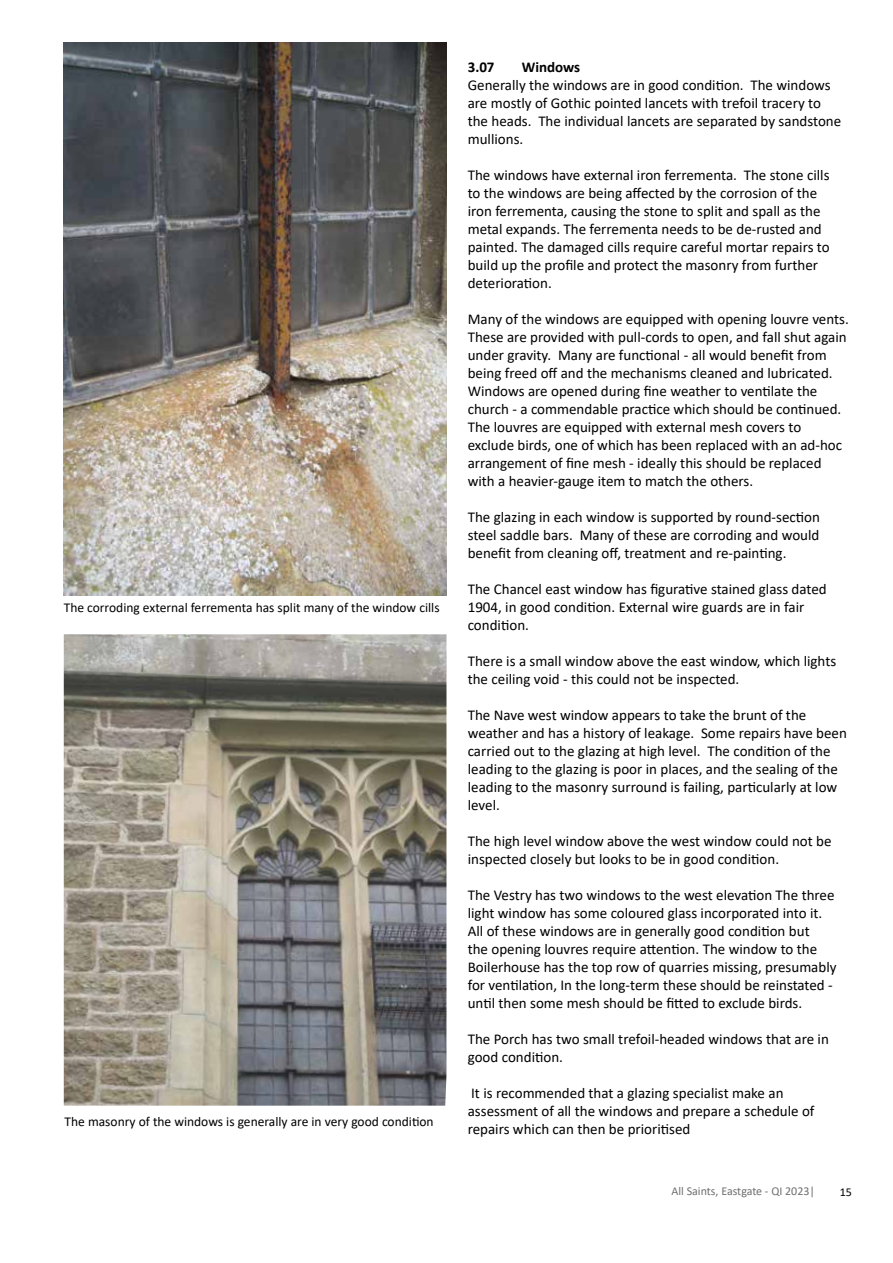
<style>
.page{position:relative;width:893px;height:1263px;background:#fff}
.page>*{position:absolute;margin:0;border:0;box-sizing:border-box;transform-origin:0 0}
.t1{font:15px/18px "Calibri";color:#000}
.t2{font:700 15px "Calibri";color:#000}
.t3{font:13.5px "Calibri";color:#000}
.t4{font:12px "Calibri";color:#706f6f}
.t5{font:12px "Calibri";color:#000}
</style>
<div class="page">
<img style="left:64px;top:43px;width:382px;height:552px">
<img style="left:64px;top:634px;width:382px;height:472px">
<p class="t3" style="left:64px;top:598px;width:377px">The corroding external ferrementa has split many of the window cills</p>
<p class="t3" style="left:65px;top:1112px;width:371px">The masonry of the windows is generally are in very good condition</p>
<p class="t2" style="left:468px;top:56px;width:28px">3.07</p>
<p class="t2" style="left:522px;top:56px;width:60px">Windows</p>
<p class="t1" style="left:468px;top:75px;width:375px">Generally the windows are in good condition. The windows are mostly of Gothic pointed lancets with trefoil tracery to the heads. The individual lancets are separated by sandstone mullions.</p>
<p class="t1" style="left:468px;top:165px;width:363px">The windows have external iron ferrementa. The stone cills to the windows are being affected by the corrosion of the iron ferrementa, causing the stone to split and spall as the metal expands. The ferrementa needs to be de-rusted and painted. The damaged cills require careful mortar repairs to build up the profile and protect the masonry from further deterioration.</p>
<p class="t1" style="left:468px;top:309px;width:383px">Many of the windows are equipped with opening louvre vents.<br>These are provided with pull-cords to open, and fall shut again under gravity. Many are functional - all would benefit from being freed off and the mechanisms cleaned and lubricated.<br>Windows are opened during fine weather to ventilate the church - a commendable practice which should be continued.<br>The louvres are equipped with external mesh covers to exclude birds, one of which has been replaced with an ad-hoc arrangement of fine mesh - ideally this should be replaced with a heavier-gauge item to match the others.</p>
<p class="t1" style="left:468px;top:507px;width:354px;text-align:justify">The glazing in each window is supported by round-section steel saddle bars. Many of these are corroding and would benefit from cleaning off, treatment and re-painting.</p>
<p class="t1" style="left:468px;top:579px;width:361px">The Chancel east window has figurative stained glass dated<br>1904, in good condition. External wire guards are in fair condition.</p>
<p class="t1" style="left:468px;top:651px;width:370px">There is a small window above the east window, which lights the ceiling void - this could not be inspected.</p>
<p class="t1" style="left:468px;top:705px;width:381px">The Nave west window appears to take the brunt of the weather and has a history of leakage. Some repairs have been carried out to the glazing at high level. The condition of the leading to the glazing is poor in places, and the sealing of the leading to the masonry surround is failing, particularly at low level.</p>
<p class="t1" style="left:468px;top:831px;width:365px">The high level window above the west window could not be inspected closely but looks to be in good condition.</p>
<p class="t1" style="left:468px;top:885px;width:370px">The Vestry has two windows to the west elevation The three light window has some coloured glass incorporated into it.<br>All of these windows are in generally good condition but<br>the opening louvres require attention. The window to the Boilerhouse has the top row of quarries missing, presumably for ventilation, In the long-term these should be reinstated - until then some mesh should be fitted to exclude birds.</p>
<p class="t1" style="left:468px;top:1029px;width:363px">The Porch has two small trefoil-headed windows that are in good condition.</p>
<p class="t1" style="left:468px;top:1083px;width:348px">It is recommended that a glazing specialist make an assessment of all the windows and prepare a schedule of repairs which can then be prioritised</p>
<p class="t4" style="left:671px;top:1183px;width:145px">All Saints, Eastgate - QI 2023|</p>
<p class="t5" style="left:840px;top:1183px;width:14px">15</p>
</div>
